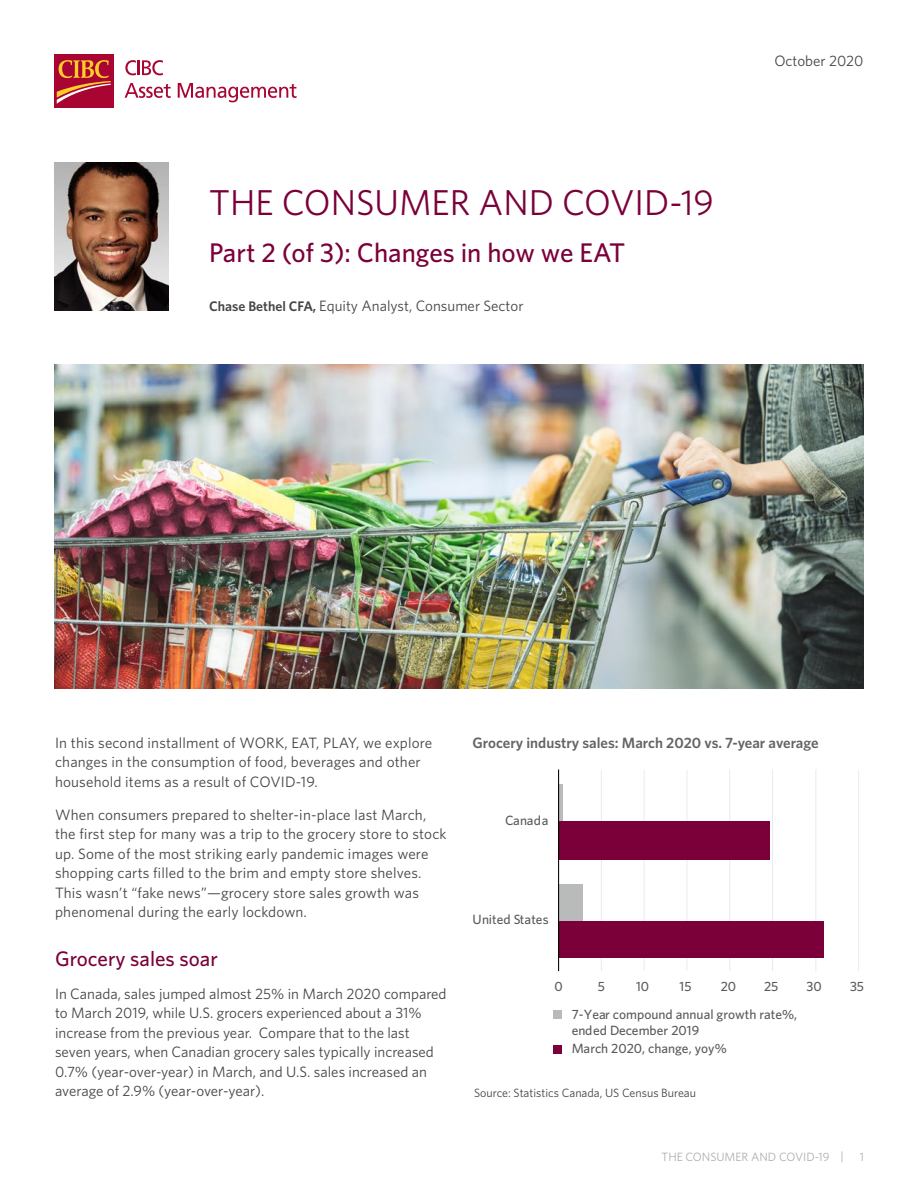
<style>
.page{position:relative;width:918px;height:1188px;background:#fff}
.page>*{position:absolute;margin:0;border:0;box-sizing:border-box;transform-origin:0 0}
.Header_H1{font:36px "Whitney";color:#7b003a}
.Subheader_H2{font:500 27px "Whitney";color:#7b003a}
.Subheader_H3{font:500 21px "Whitney";color:#7b003a}
.Body_P{font:15px/19.5px "Whitney";color:#434444}
.Subheader_H4{font:600 15px "Whitney";color:#636466}
.t1{font:500 13.35px/16px "Whitney";color:#595a5a}
.Source_p{font:12px "Whitney";color:#434444}
.t2{font:12px "Whitney";color:#acaeb1}
.s1{font-weight:600;font-size:13.8px}
</style>
<div class="page">
<div style="left:54px;top:54px;width:59px;height:54px;background:#a90533"></div>
<svg style="left:57px;top:60px;width:54px;height:44px"></svg>
<svg style="left:125px;top:60px;width:38px;height:15px"></svg>
<svg style="left:125px;top:83px;width:46px;height:15px"></svg>
<svg style="left:178px;top:83px;width:119px;height:19px"></svg>
<img style="left:54px;top:162px;width:115px;height:148px">
<img style="left:54px;top:364px;width:810px;height:324px">
<hr style="left:858px;top:770px;width:1px;height:201px;background:#e9ebea">
<hr style="left:815px;top:770px;width:1px;height:201px;background:#e9ebea">
<hr style="left:772px;top:770px;width:1px;height:201px;background:#e9ebea">
<hr style="left:729px;top:770px;width:1px;height:201px;background:#e9ebea">
<hr style="left:687px;top:770px;width:1px;height:201px;background:#e9ebea">
<hr style="left:644px;top:770px;width:1px;height:201px;background:#e9ebea">
<hr style="left:601px;top:770px;width:1px;height:201px;background:#e9ebea">
<div style="left:558px;top:921px;width:265px;height:37px;background:#7b003a"></div>
<div style="left:558px;top:821px;width:211px;height:38px;background:#7b003a"></div>
<div style="left:558px;top:884px;width:25px;height:37px;background:#b9bbbb"></div>
<svg style="left:559px;top:784px;width:4px;height:37px"></svg>
<hr style="left:558px;top:770px;width:1px;height:201px;background:#000">
<div style="left:554px;top:1011px;width:8px;height:8px;background:#b9bbbb"></div>
<div style="left:554px;top:1045px;width:8px;height:8px;background:#7b003a"></div>
<h1 class="Header_H1" style="left:209px;top:179px;width:506px">THE CONSUMER AND COVID-19</h1>
<h2 class="Subheader_H2" style="left:209px;top:235px;width:418px">Part 2 (of 3): Changes in how we EAT</h2>
<p class="Body_P" style="left:209px;top:295px;width:316px"><span class="s1">Chase Bethel CFA,</span> Equity Analyst, Consumer Sector</p>
<p class="Body_P" style="left:774px;top:51px;width:91px">October 2020</p>
<p class="Body_P" style="left:55px;top:732px;width:379px">In this second installment of WORK, EAT, PLAY, we explore changes in the consumption of food, beverages and other household items as a result of COVID-19.</p>
<p class="Body_P" style="left:55px;top:804px;width:393px">When consumers prepared to shelter-in-place last March, the first step for many was a trip to the grocery store to stock up. Some of the most striking early pandemic images were shopping carts filled to the brim and empty store shelves.<br>This wasn’t “fake news”—grocery store sales growth was phenomenal during the early lockdown.</p>
<h3 class="Subheader_H3" style="left:55px;top:945px;width:164px">Grocery sales soar</h3>
<p class="Body_P" style="left:55px;top:984px;width:393px">In Canada, sales jumped almost 25% in March 2020 compared to March 2019, while U.S. grocers experienced about a 31% increase from the previous year. Compare that to the last seven years, when Canadian grocery sales typically increased 0.7% (year-over-year) in March, and U.S. sales increased an average of 2.9% (year-over-year).</p>
<h4 class="Subheader_H4" style="left:472px;top:733px;width:348px">Grocery industry sales: March 2020 vs. 7-year average</h4>
<p class="t1" style="left:505px;top:812px;width:45px">Canada</p>
<p class="t1" style="left:472px;top:911px;width:78px">United States</p>
<p class="t1" style="left:554px;top:978px;width:10px">0</p>
<p class="t1" style="left:598px;top:978px;width:9px">5</p>
<p class="t1" style="left:636px;top:978px;width:15px">10</p>
<p class="t1" style="left:680px;top:978px;width:13px">15</p>
<p class="t1" style="left:721px;top:978px;width:17px">20</p>
<p class="t1" style="left:764px;top:978px;width:16px">25</p>
<p class="t1" style="left:807px;top:978px;width:17px">30</p>
<p class="t1" style="left:850px;top:978px;width:15px">35</p>
<p class="t1" style="left:572px;top:1006px;width:227px">7-Year compound annual growth rate%, ended December 2019</p>
<p class="t1" style="left:572px;top:1041px;width:157px">March 2020, change, yoy%</p>
<p class="Source_p" style="left:474px;top:1085px;width:223px">Source: Statistics Canada, US Census Bureau</p>
<p class="t2" style="left:661px;top:1149px;width:184px">THE CONSUMER AND COVID-19 |</p>
<p class="t2" style="left:860px;top:1149px;width:6px">1</p>
</div>
